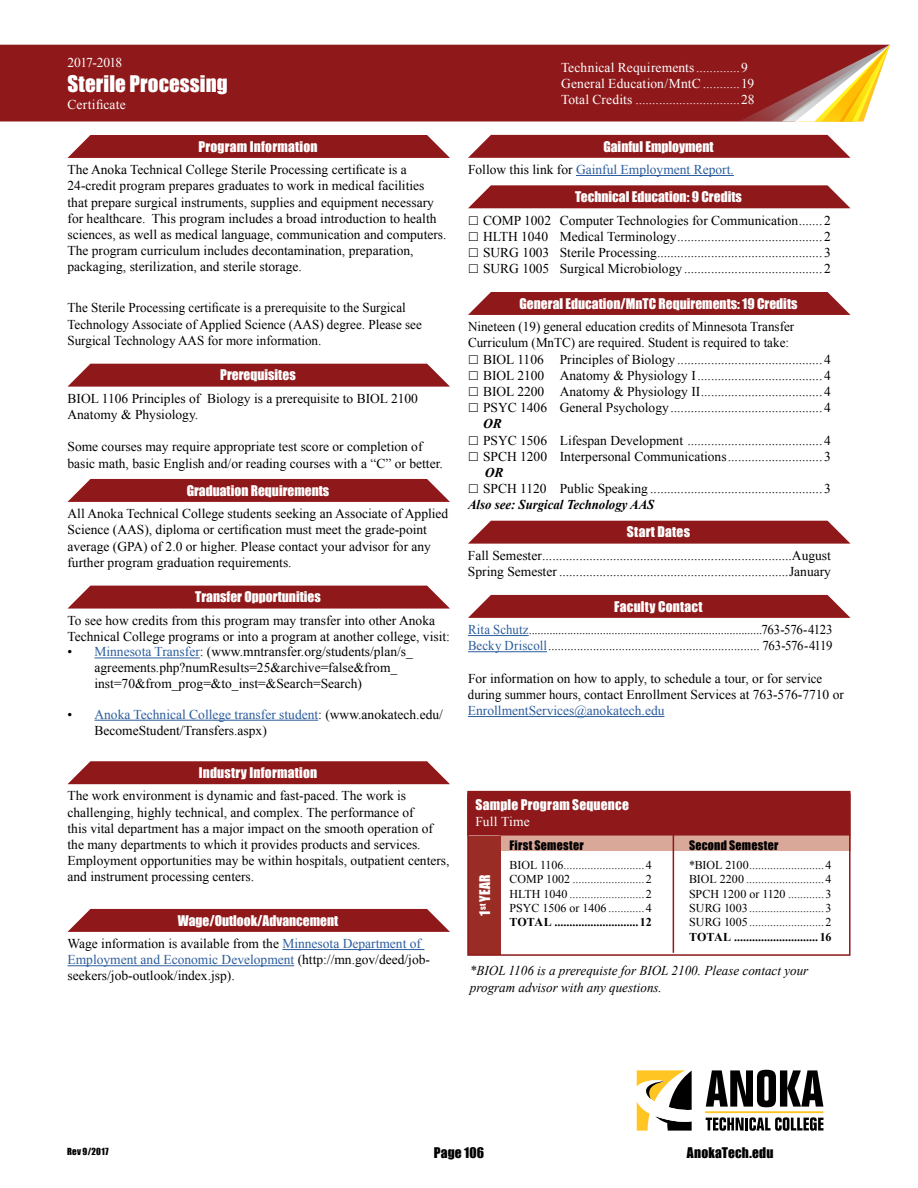
<style>
.page{position:relative;width:918px;height:1188px;background:#fff}
.page>*{position:absolute;margin:0;border:0;box-sizing:border-box;transform-origin:0 0}
.t1{font:21px "Impact";letter-spacing:.005em;color:#fff}
.t2{font:13.5px/16.2px "Times New Roman";color:#000}
.t3{font:13.5px "Impact";color:#fff}
.t4{font:13.5px/16.2px "Times New Roman";color:#000;scale:.95 1}
.t5{font:13.5px/16.2px "Times New Roman";letter-spacing:.01em;color:#fff}
.t6{font:italic 13.5px/16.2px "Times New Roman";color:#000}
.t7{font:13.5px "Times New Roman";color:#2c5d9d}
.t8{font:italic 700 13.5px "Times New Roman";color:#000;scale:.95 1}
.t9{font:13.5px "Impact";letter-spacing:.015em;color:#000}
.t10{font:13.5px "Impact";letter-spacing:.02em;color:#fff}
.t11{font:13.5px "Times New Roman";letter-spacing:-.045em;color:#fff}
.t12{font:italic 700 13.5px "Times New Roman";color:#000}
.t13{font:12px/14.4px "Times New Roman";color:#000;text-align:justify}
.t14{font:700 12px "Times New Roman";letter-spacing:.005em;color:#000}
.t15{font:12px "Impact";letter-spacing:.02em;color:#000}
.t16{font:9px "Impact";letter-spacing:.03em;color:#000}
.s1{color:#2c5d9d}
.s2{color:#000}
</style>
<div class="page">
<svg style="left:637px;top:1070px;width:55px;height:61px"></svg>
<svg style="left:706px;top:1117px;width:117px;height:14px"></svg>
<svg style="left:706px;top:1070px;width:117px;height:37px"></svg>
<hr style="left:705px;top:1111px;width:119px;height:2px;background:#ffc522">
<hr style="left:94px;top:658px;width:106px;height:1px;background:#2c5d9d">
<hr style="left:94px;top:720px;width:224px;height:1px;background:#2c5d9d">
<hr style="left:282px;top:949px;width:142px;height:1px;background:#2c5d9d">
<hr style="left:68px;top:965px;width:226px;height:1px;background:#2c5d9d">
<svg style="left:67px;top:135px;width:383px;height:23px;background:#962628"></svg>
<svg style="left:67px;top:364px;width:383px;height:23px;background:#97292b"></svg>
<svg style="left:67px;top:479px;width:383px;height:23px;background:#962728"></svg>
<svg style="left:67px;top:586px;width:383px;height:23px;background:#972a2b"></svg>
<svg style="left:68px;top:761px;width:382px;height:23px;background:#96282a"></svg>
<svg style="left:67px;top:909px;width:383px;height:23px;background:#962729"></svg>
<div style="left:0;top:45px;width:739px;height:76px;background:#8f181a"></div>
<svg style="left:739px;top:45px;width:151px;height:77px;background:#b76e50"></svg>
<div style="left:499px;top:835px;width:352px;height:16px;background:#d9a899"></div>
<div style="left:469px;top:836px;width:32px;height:118px;background:#992d26"></div>
<div style="left:467px;top:793px;width:384px;height:163px;border:2px solid #8f181a"></div>
<div style="left:468px;top:792px;width:382px;height:43px;background:#8f181a"></div>
<div style="left:467px;top:791px;width:384px;height:45px;border:2px solid #8f181a"></div>
<hr style="left:673px;top:835px;width:1px;height:118px;background:#8f181a">
<hr style="left:576px;top:175px;width:158px;height:1px;background:#2c5d9d">
<hr style="left:468px;top:635px;width:61px;height:1px;background:#2c5d9d">
<hr style="left:468px;top:651px;width:79px;height:1px;background:#2c5d9d">
<hr style="left:468px;top:716px;width:196px;height:1px;background:#2c5d9d">
<svg style="left:468px;top:135px;width:382px;height:23px;background:#962729"></svg>
<svg style="left:468px;top:185px;width:382px;height:23px;background:#97292a"></svg>
<svg style="left:468px;top:292px;width:382px;height:23px;background:#952627"></svg>
<svg style="left:468px;top:521px;width:382px;height:23px;background:#97282a"></svg>
<svg style="left:468px;top:595px;width:382px;height:23px;background:#962628"></svg>
<p class="t11" style="left:68px;top:54px;width:56px">2017-2018</p>
<h1 class="t1" style="left:68px;top:68px;width:162px">Sterile Processing</h1>
<p class="t5" style="left:68px;top:96px;width:60px">Certificate</p>
<p class="t3" style="left:198px;top:136px;width:121px">Program Information</p>
<p class="t2" style="left:68px;top:161px;width:381px">The Anoka Technical College Sterile Processing certificate is a 24-credit program prepares graduates to work in medical facilities that prepare surgical instruments, supplies and equipment necessary for healthcare. This program includes a broad introduction to health sciences, as well as medical language, communication and computers.<br>The program curriculum includes decontamination, preparation, packaging, sterilization, and sterile storage.</p>
<p class="t2" style="left:68px;top:300px;width:356px">The Sterile Processing certificate is a prerequisite to the Surgical<br>Technology Associate of Applied Science (AAS) degree. Please see<br>Surgical Technology AAS for more information.</p>
<p class="t3" style="left:220px;top:365px;width:77px">Prerequisites</p>
<p class="t2" style="left:68px;top:390px;width:352px">BIOL 1106 Principles of Biology is a prerequisite to BIOL 2100<br>Anatomy &amp; Physiology.</p>
<p class="t2" style="left:68px;top:439px;width:377px">Some courses may require appropriate test score or completion of basic math, basic English and/or reading courses with a “C” or better.</p>
<p class="t3" style="left:187px;top:480px;width:144px">Graduation Requirements</p>
<p class="t2" style="left:68px;top:505px;width:382px">All Anoka Technical College students seeking an Associate of Applied Science (AAS), diploma or certification must meet the grade-point average (GPA) of 2.0 or higher. Please contact your advisor for any further program graduation requirements.</p>
<p class="t3" style="left:195px;top:587px;width:127px">Transfer Opportunities</p>
<p class="t2" style="left:67px;top:612px;width:384px">To see how credits from this program may transfer into other Anoka<br>Technical College programs or into a program at another college, visit:</p>
<p class="t2" style="left:94px;top:644px;width:320px;line-height:15.5px;text-indent:-27px">• <span class="s1">Minnesota Transfer</span>: (www.mntransfer.org/students/plan/s_ agreements.php?numResults=25&amp;archive=false&amp;from_ inst=70&amp;from_prog=&amp;to_inst=&amp;Search=Search)</p>
<p class="t2" style="left:94px;top:706px;width:350px;text-indent:-27px">• <span class="s1">Anoka Technical College transfer student</span>: (www.anokatech.edu/<br>BecomeStudent/Transfers.aspx)</p>
<p class="t3" style="left:199px;top:762px;width:120px">Industry Information</p>
<p class="t2" style="left:67px;top:788px;width:384px">The work environment is dynamic and fast-paced. The work is challenging, highly technical, and complex. The performance of<br>this vital department has a major impact on the smooth operation of the many departments to which it provides products and services.<br>Employment opportunities may be within hospitals, outpatient centers, and instrument processing centers.</p>
<p class="t3" style="left:178px;top:910px;width:162px">Wage/Outlook/Advancement</p>
<p class="t2" style="left:68px;top:935px;width:364px">Wage information is available from the <span class="s1">Minnesota Department of<br>Employment and Economic Development</span> (http://mn.gov/deed/job&shy;seekers/job-outlook/index.jsp).</p>
<p class="t5" style="left:561px;top:59px;width:195px">Technical Requirements.............9<br>General Education/MntC...........19<br>Total Credits ...............................28</p>
<p class="t3" style="left:603px;top:136px;width:112px">Gainful Employment</p>
<p class="t7" style="left:468px;top:160px;width:267px"><span class="s2">Follow this link for</span> Gainful Employment Report.</p>
<p class="t3" style="left:575px;top:186px;width:168px">Technical Education: 9 Credits</p>
<p class="t2" style="left:483px;top:212px;width:350px;text-align:justify">COMP 1002 Computer Technologies for Communication....... 2<br>HLTH 1040 Medical Terminology........................................... 2<br>SURG 1003 Sterile Processing................................................. 3<br>SURG 1005 Surgical Microbiology ......................................... 2</p>
<p class="t3" style="left:520px;top:293px;width:279px">General Education/MnTC Requirements: 19 Credits</p>
<p class="t2" style="left:468px;top:318px;width:328px">Nineteen (19) general education credits of Minnesota Transfer</p>
<p class="t2" style="left:468px;top:335px;width:323px">Curriculum (MnTC) are required. Student is required to take:</p>
<p class="t2" style="left:483px;top:351px;width:350px">BIOL 1106 Principles of Biology ........................................... 4</p>
<p class="t2" style="left:483px;top:367px;width:350px">BIOL 2100 Anatomy &amp; Physiology I..................................... 4</p>
<p class="t2" style="left:483px;top:383px;width:350px">BIOL 2200 Anatomy &amp; Physiology II.................................... 4</p>
<p class="t2" style="left:483px;top:399px;width:350px">PSYC 1406 General Psychology............................................. 4</p>
<p class="t12" style="left:483px;top:414px;width:20px">OR</p>
<p class="t2" style="left:483px;top:432px;width:350px">PSYC 1506 Lifespan Development ........................................ 4<br>SPCH 1200 Interpersonal Communications............................ 3</p>
<p class="t12" style="left:485px;top:463px;width:20px">OR</p>
<p class="t2" style="left:483px;top:480px;width:349px">SPCH 1120 Public Speaking ................................................... 3</p>
<p class="t8" style="left:468px;top:495px;width:198px">Also see: Surgical Technology AAS</p>
<p class="t10" style="left:627px;top:522px;width:65px">Start Dates</p>
<p class="t2" style="left:468px;top:547px;width:365px">Fall Semester..........................................................................August<br>Spring Semester ....................................................................January</p>
<p class="t3" style="left:614px;top:596px;width:90px">Faculty Contact</p>
<p class="t4" style="left:468px;top:621px;width:385px"><span class="s1">Rita Schutz</span>...............................................................................763-576-4123<br><span class="s1">Becky Driscoll</span>.................................................................. 763-576-4119</p>
<p class="t2" style="left:468px;top:670px;width:377px">For information on how to apply, to schedule a tour, or for service during summer hours, contact Enrollment Services at 763-576-7710 or</p>
<p class="t7" style="left:468px;top:701px;width:198px">EnrollmentServices@anokatech.edu</p>
<p class="t3" style="left:476px;top:794px;width:155px">Sample Program Sequence</p>
<p class="t5" style="left:476px;top:813px;width:56px">Full Time</p>
<p class="t15" style="left:509px;top:836px;width:76px">First Semester</p>
<p class="t13" style="left:509px;top:857px;width:144px">BIOL 1106...........................4<br>COMP 1002 ........................2<br>HLTH 1040 .........................2<br>PSYC 1506 or 1406 ............4</p>
<p class="t14" style="left:509px;top:914px;width:144px">TOTAL ............................12</p>
<p class="t15" style="left:689px;top:836px;width:91px">Second Semester</p>
<p class="t13" style="left:689px;top:857px;width:144px">*BIOL 2100.........................4<br>BIOL 2200 ..........................4<br>SPCH 1200 or 1120 ............3<br>SURG 1003.........................3<br>SURG 1005.........................2</p>
<p class="t14" style="left:689px;top:929px;width:144px">TOTAL ............................ 16</p>
<p class="t6" style="left:470px;top:963px;width:340px">*BIOL 1106 is a prerequiste for BIOL 2100. Please contact your program advisor with any questions.</p>
<p class="t3" style="left:475px;top:916px;width:43px;rotate:-90deg">1<sup>st</sup> YEAR</p>
<p class="t16" style="left:67px;top:1144px;width:43px">Rev 9/2017</p>
<p class="t9" style="left:434px;top:1142px;width:52px">Page 106</p>
<p class="t9" style="left:687px;top:1142px;width:88px">AnokaTech.edu</p>
</div>
